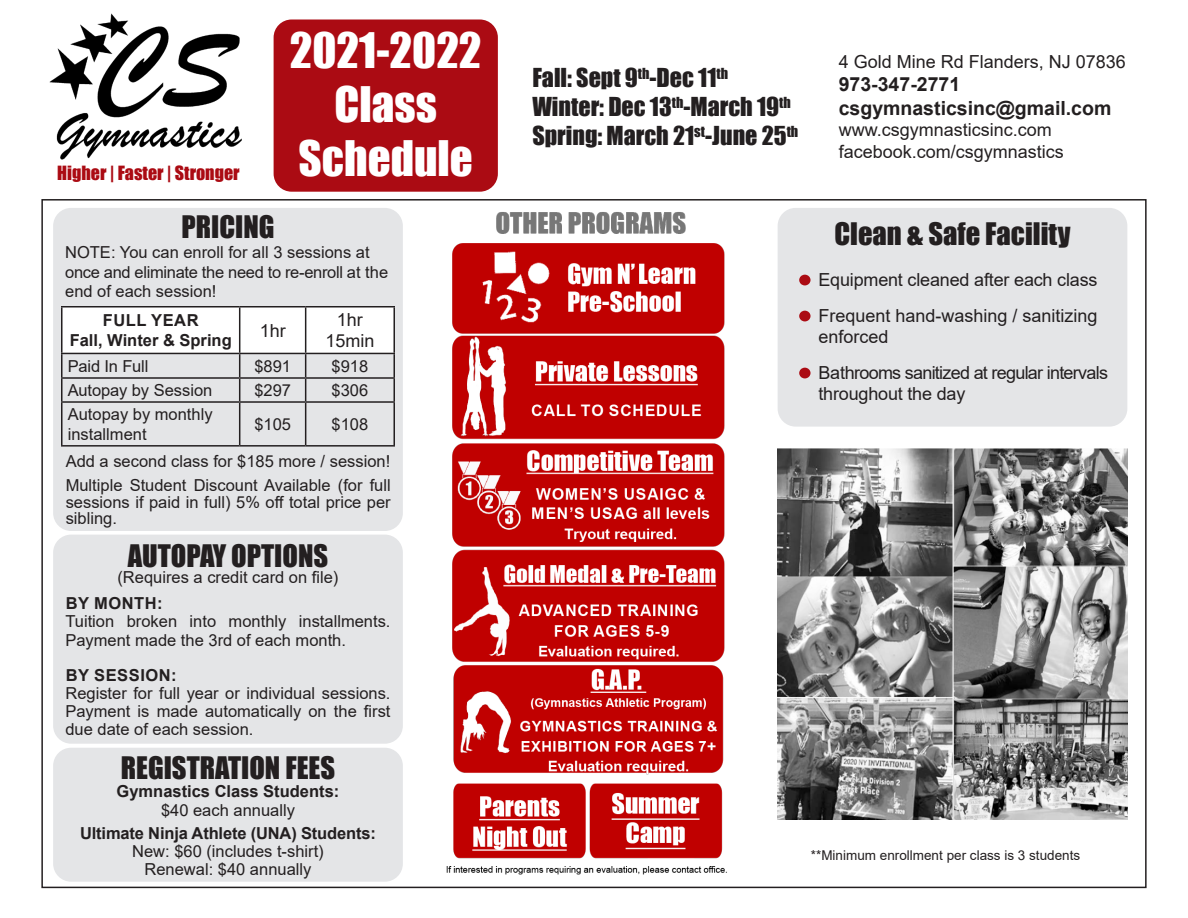
<style>
.page{position:relative;width:1188px;height:918px;background:#fff}
.page>*{position:absolute;margin:0;border:0;box-sizing:border-box;transform-origin:0 0}
.t1{font:45px "Impact";color:#fff}
.t2{font:28.5px "Impact";color:#231f20}
.t3{font:24px "Impact";color:#231f20}
.t4{font:700 19.5px "Arial";color:#231f20}
.t5{font:18px/21.6px "Arial";color:#231f20;text-align:center}
.t6{font:18px/21px "Arial";letter-spacing:-.04em;color:#231f20}
.t7{font:18px "Impact";color:#ab0b13}
.t8{font:16.5px/19.8px "Arial";color:#231f20}
.t9{font:700 16.5px "Arial";color:#231f20}
.t10{font:700 16.5px "Arial";letter-spacing:.035em;color:#231f20}
.t11{font:13.5px "Arial";color:#231f20}
</style>
<div class="page">
<div style="left:274px;top:20px;width:224px;height:172px;background:#ab0b13;border-radius:18px"></div>
<img style="left:49px;top:13px;width:193px;height:147px">
<div style="left:53px;top:208px;width:350px;height:323px;background:#e4e5e7;border-radius:18px"></div>
<hr style="left:61px;top:306px;width:179px;height:2px;background:#231f20">
<hr style="left:61px;top:308px;width:2px;height:45px;background:#231f20">
<hr style="left:240px;top:306px;width:66px;height:2px;background:#231f20">
<hr style="left:306px;top:306px;width:89px;height:2px;background:#231f20">
<hr style="left:393px;top:308px;width:2px;height:45px;background:#231f20">
<hr style="left:61px;top:353px;width:179px;height:1px;background:#231f20">
<hr style="left:61px;top:354px;width:2px;height:23px;background:#231f20">
<hr style="left:306px;top:353px;width:89px;height:1px;background:#231f20">
<hr style="left:393px;top:354px;width:2px;height:23px;background:#231f20">
<hr style="left:61px;top:377px;width:179px;height:2px;background:#231f20">
<hr style="left:61px;top:379px;width:2px;height:22px;background:#231f20">
<hr style="left:306px;top:377px;width:89px;height:2px;background:#231f20">
<svg style="left:62px;top:307px;width:332px;height:94px"></svg>
<hr style="left:393px;top:379px;width:2px;height:22px;background:#231f20">
<hr style="left:61px;top:401px;width:179px;height:2px;background:#231f20">
<hr style="left:61px;top:403px;width:2px;height:42px;background:#231f20">
<hr style="left:240px;top:401px;width:66px;height:2px;background:#231f20">
<hr style="left:239px;top:403px;width:1px;height:42px;background:#231f20">
<hr style="left:306px;top:401px;width:89px;height:2px;background:#231f20">
<hr style="left:305px;top:403px;width:1px;height:42px;background:#231f20">
<hr style="left:393px;top:403px;width:2px;height:42px;background:#231f20">
<hr style="left:61px;top:445px;width:179px;height:2px;background:#231f20">
<hr style="left:240px;top:445px;width:66px;height:2px;background:#231f20">
<hr style="left:306px;top:445px;width:89px;height:2px;background:#231f20">
<div style="left:53px;top:535px;width:350px;height:209px;background:#e4e5e7;border-radius:18px"></div>
<div style="left:53px;top:748px;width:350px;height:134px;background:#e4e5e7;border-radius:18px"></div>
<img style="left:446px;top:212px;width:281px;height:663px">
<div style="left:778px;top:208px;width:349px;height:219px;background:#e4e5e7;border-radius:18px"></div>
<div style="left:799px;top:275px;width:12px;height:10px;background:#ab0b13;border-radius:50%"></div>
<div style="left:799px;top:311px;width:12px;height:10px;background:#ab0b13;border-radius:50%"></div>
<div style="left:799px;top:368px;width:12px;height:10px;background:#ab0b13;border-radius:50%"></div>
<img style="left:778px;top:449px;width:349px;height:370px">
<p class="t7" style="left:57px;top:159px;width:184px">Higher | Faster | Stronger</p>
<p class="t1" style="left:290px;top:15px;width:193px">2021-2022</p>
<p class="t1" style="left:335px;top:69px;width:104px">Class</p>
<p class="t1" style="left:299px;top:123px;width:176px">Schedule</p>
<p class="t2" style="left:181px;top:204px;width:95px">PRICING</p>
<p class="t8" style="left:65px;top:242px;width:325px">NOTE: You can enroll for all 3 sessions at once and eliminate the need to re-enroll at the end of each session!</p>
<p class="t10" style="left:103px;top:309px;width:98px">FULL YEAR</p>
<p class="t9" style="left:70px;top:329px;width:164px">Fall, Winter &amp; Spring</p>
<p class="t5" style="left:260px;top:319px;width:28px">1hr</p>
<p class="t5" style="left:325px;top:309px;width:51px">1hr<br>15min</p>
<p class="t8" style="left:68px;top:356px;width:82px">Paid In Full</p>
<p class="t8" style="left:254px;top:356px;width:38px">$891</p>
<p class="t8" style="left:332px;top:356px;width:38px">$918</p>
<p class="t8" style="left:68px;top:380px;width:146px">Autopay by Session</p>
<p class="t8" style="left:254px;top:380px;width:38px">$297</p>
<p class="t8" style="left:332px;top:380px;width:38px">$306</p>
<p class="t8" style="left:68px;top:404px;width:146px">Autopay by monthly installment</p>
<p class="t8" style="left:254px;top:414px;width:38px">$105</p>
<p class="t8" style="left:332px;top:414px;width:38px">$108</p>
<p class="t8" style="left:66px;top:451px;width:326px">Add a second class for $185 more / session!</p>
<p class="t8" style="left:66px;top:477px;width:327px;line-height:16.5px;text-align:justify">Multiple Student Discount Available (for full sessions if paid in full) 5% off total price per sibling.</p>
<p class="t2" style="left:128px;top:533px;width:202px">AUTOPAY OPTIONS</p>
<p class="t8" style="left:117px;top:567px;width:222px">(Requires a credit card on file)</p>
<p class="t9" style="left:66px;top:591px;width:98px">BY MONTH:</p>
<p class="t8" style="left:65px;top:611px;width:327px">Tuition broken into monthly installments.<br>Payment made the 3rd of each month.</p>
<p class="t10" style="left:66px;top:663px;width:112px">BY SESSION:</p>
<p class="t8" style="left:65px;top:684px;width:327px;line-height:18px;text-align:justify">Register for full year or individual sessions.<br>Payment is made automatically on the first due date of each session.</p>
<p class="t2" style="left:121px;top:745px;width:216px">REGISTRATION FEES</p>
<p class="t9" style="left:117px;top:779px;width:224px">Gymnastics Class Students:</p>
<p class="t8" style="left:161px;top:801px;width:135px">$40 each annually</p>
<p class="t9" style="left:80px;top:821px;width:297px">Ultimate Ninja Athlete (UNA) Students:</p>
<p class="t8" style="left:132px;top:841px;width:193px">New: $60 (includes t-shirt)</p>
<p class="t8" style="left:145px;top:859px;width:168px">Renewal: $40 annually</p>
<p class="t3" style="left:532px;top:59px;width:197px">Fall: Sept 9<sup>th</sup>-Dec 11<sup>th</sup></p>
<p class="t3" style="left:532px;top:88px;width:260px">Winter: Dec 13<sup>th</sup>-March 19<sup>th</sup></p>
<p class="t3" style="left:532px;top:117px;width:267px">Spring: March 21<sup>st</sup>-June 25<sup>th</sup></p>
<p class="t5" style="left:839px;top:51px;width:289px">4 Gold Mine Rd Flanders, NJ 07836</p>
<p class="t4" style="left:839px;top:71px;width:123px">973-347-2771</p>
<p class="t4" style="left:839px;top:94px;width:274px">csgymnasticsinc@gmail.com</p>
<p class="t5" style="left:839px;top:119px;width:215px">www.csgymnasticsinc.com</p>
<p class="t5" style="left:839px;top:141px;width:227px">facebook.com/csgymnastics</p>
<p class="t2" style="left:834px;top:211px;width:238px">Clean &amp; Safe Facility</p>
<p class="t5" style="left:818px;top:269px;width:281px">Equipment cleaned after each class</p>
<p class="t5" style="left:818px;top:305px;width:281px;text-align:left">Frequent hand-washing / sanitizing enforced</p>
<p class="t6" style="left:818px;top:362px;width:291px">Bathrooms sanitized at regular intervals throughout the day</p>
<p class="t11" style="left:811px;top:846px;width:271px">**Minimum enrollment per class is 3 students</p>
</div>
